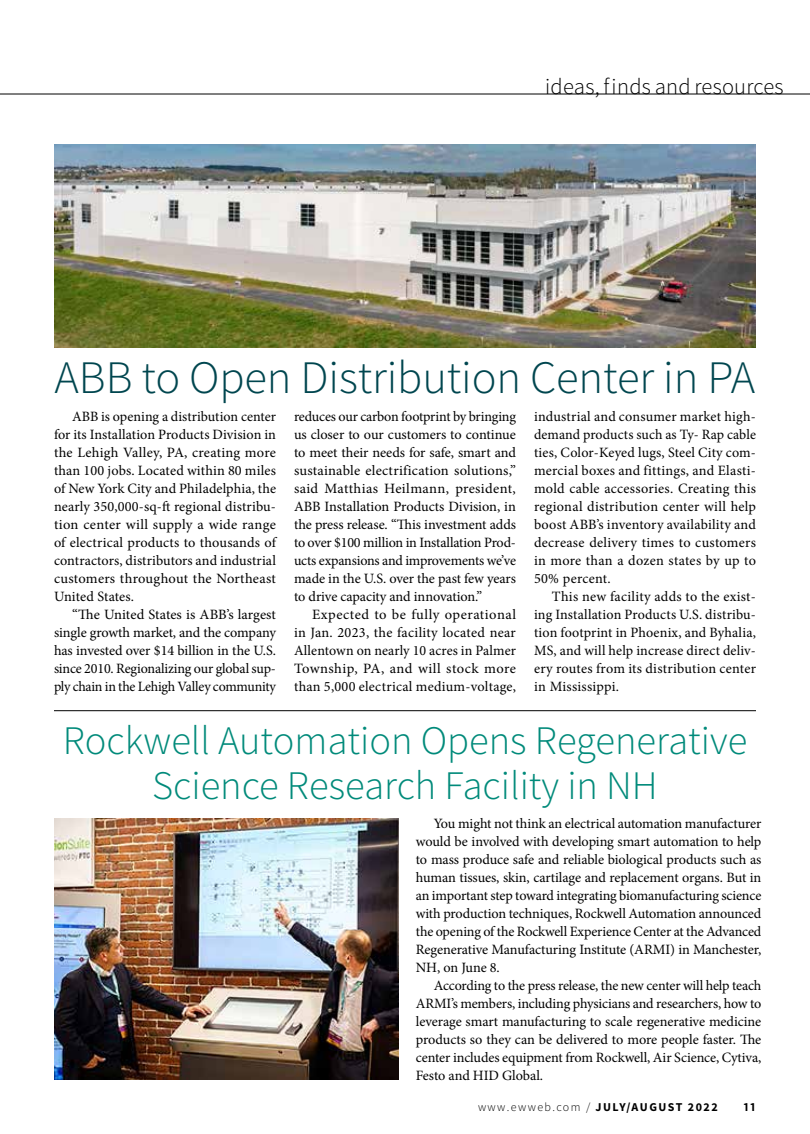
<style>
.page{position:relative;width:810px;height:1134px;background:#fff}
.page>*{position:absolute;margin:0;border:0;box-sizing:border-box;transform-origin:0 0}
.t1{font:300 46.5px "Source Sans Pro";letter-spacing:-.005em;color:#00464f}
.t2{font:300 40.5px/45px "Source Sans Pro";color:#008a7a;text-align:center}
.t3{font:300 22.5px "Source Sans Pro";letter-spacing:.01em;color:#000}
.t4{font:600 15px "Source Sans Pro";color:#000}
.t5{font:14.25px/18px "Minion Pro";color:#000;text-align:justify}
.t6{font:700 12px "Source Sans Pro";letter-spacing:.125em;color:#000}
.s1{font-weight:300}
</style>
<div class="page">
<hr style="left:0;top:94px;width:810px;height:1px;background:#000">
<img style="left:54px;top:144px;width:702px;height:203px">
<hr style="left:54px;top:710px;width:702px;height:1px;background:#000">
<img style="left:54px;top:818px;width:344px;height:262px">
<h3 class="t3" style="left:545px;top:73px;width:240px">ideas, finds and resources</h3>
<h1 class="t1" style="left:55px;top:350px;width:702px">ABB to Open Distribution Center in PA</h1>
<p class="t5" style="left:54px;top:408px;width:224px;text-indent:18px">ABB is opening a distribution center for its Installation Products Division in the Lehigh Valley, PA, creating more than 100 jobs. Located within 80 miles of New York City and Philadelphia, the nearly 350,000-sq-ft regional distribu&shy;tion center will supply a wide range of electrical products to thousands of contractors, distributors and industrial customers throughout the Northeast United States.</p>
<p class="t5" style="left:54px;top:606px;width:224px;text-indent:18px">“The United States is ABB’s largest single growth market, and the company has invested over $14 billion in the U.S. since 2010. Regionalizing our global sup&shy;ply chain in the Lehigh Valley community</p>
<p class="t5" style="left:294px;top:408px;width:224px">reduces our carbon footprint by bringing us closer to our customers to continue to meet their needs for safe, smart and sustainable electrification solutions,” said Matthias Heilmann, president, ABB Installation Products Division, in the press release. “This investment adds to over $100 million in Installation Prod&shy;ucts expansions and improvements we’ve made in the U.S. over the past few years to drive capacity and innovation.”</p>
<p class="t5" style="left:294px;top:606px;width:224px;text-indent:18px">Expected to be fully operational in Jan. 2023, the facility located near Allentown on nearly 10 acres in Palmer Township, PA, and will stock more than 5,000 electrical medium-voltage,</p>
<p class="t5" style="left:534px;top:408px;width:224px">industrial and consumer market high&shy;demand products such as Ty- Rap cable ties, Color-Keyed lugs, Steel City com&shy;mercial boxes and fittings, and Elasti&shy;mold cable accessories. Creating this regional distribution center will help boost ABB’s inventory availability and decrease delivery times to customers in more than a dozen states by up to 50% percent.</p>
<p class="t5" style="left:534px;top:588px;width:224px;text-indent:18px">This new facility adds to the exist&shy;ing Installation Products U.S. distribu&shy;tion footprint in Phoenix, and Byhalia, MS, and will help increase direct deliv&shy;ery routes from its distribution center in Mississippi.</p>
<h2 class="t2" style="left:63px;top:718px;width:686px">Rockwell Automation Opens Regenerative<br>Science Research Facility in NH</h2>
<p class="t5" style="left:416px;top:815px;width:347px;text-indent:18px">You might not think an electrical automation manufacturer would be involved with developing smart automation to help to mass produce safe and reliable biological products such as human tissues, skin, cartilage and replacement organs. But in an important step toward integrating biomanufacturing science with production techniques, Rockwell Automation announced the opening of the Rockwell Experience Center at the Advanced Regenerative Manufacturing Institute (ARMI) in Manchester, NH, on June 8.</p>
<p class="t5" style="left:416px;top:977px;width:347px;text-indent:18px">According to the press release, the new center will help teach ARMI’s members, including physicians and researchers, how to leverage smart manufacturing to scale regenerative medicine products so they can be delivered to more people faster. The center includes equipment from Rockwell, Air Science, Cytiva, Festo and HID Global.</p>
<p class="t6" style="left:478px;top:1100px;width:241px"><span class="s1">www.ewweb.com /</span> JULY/AUGUST 2022</p>
<p class="t4" style="left:743px;top:1097px;width:14px">11</p>
</div>
